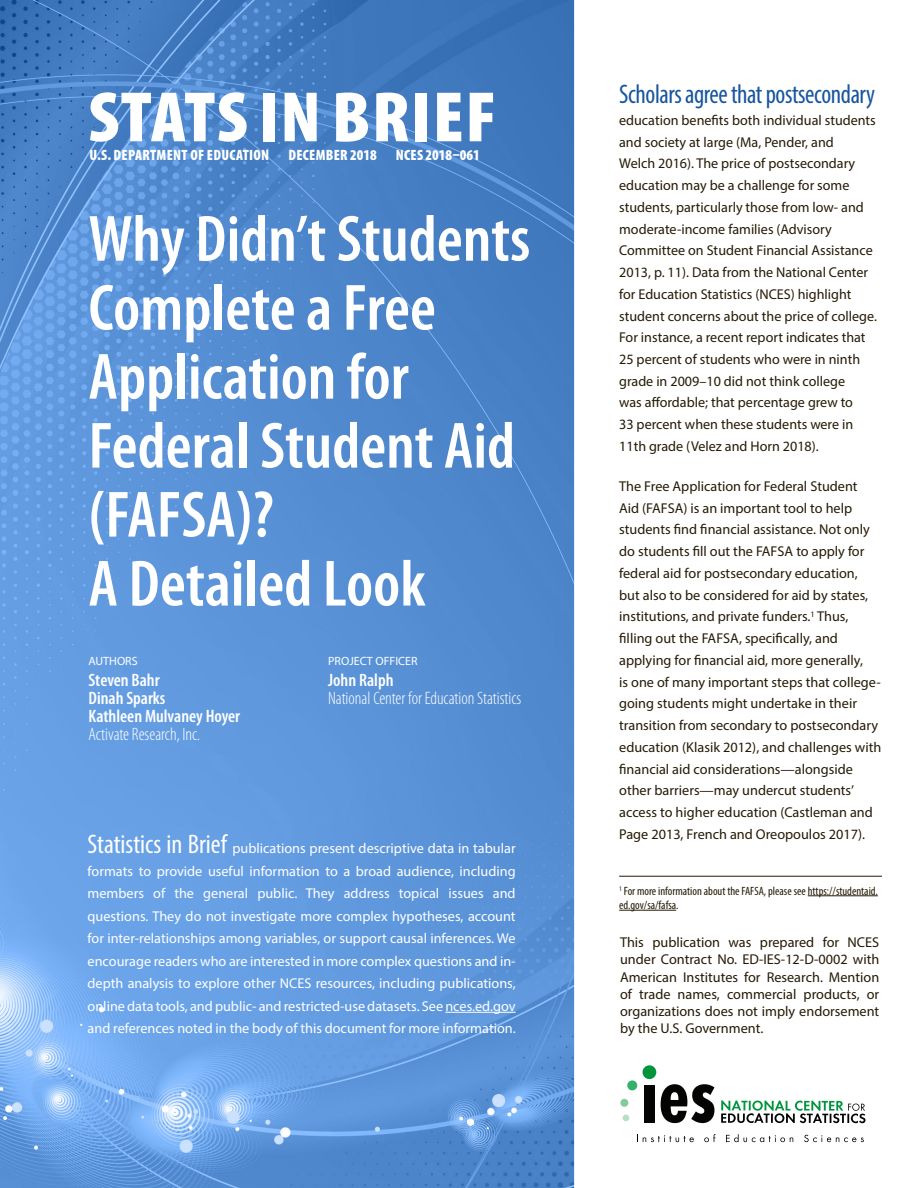
<style>
.page{position:relative;width:918px;height:1188px;background:#fff}
.page>*{position:absolute;margin:0;border:0;box-sizing:border-box;transform-origin:0 0}
.t1{font:900 condensed 72px "Myriad Pro";letter-spacing:.02em;color:#fff;scale:1.05 1}
.t2{font:600 condensed 66px/69px "Myriad Pro";color:#fff}
.t3{font:condensed 27px "Myriad Pro";letter-spacing:-.015em;color:#18559e;scale:.95 1}
.t4{font:600 condensed 18px/18px "Myriad Pro";color:#fff}
.t5{font:300 condensed 18px/18px "Myriad Pro";color:#fff}
.t6{font:900 condensed 15px "Myriad Pro";letter-spacing:.02em;color:#fff}
.t7{font:900 condensed 15px "Myriad Pro";color:#fff}
.t8{font:14.25px/21.8px "Myriad Pro";color:#251a05}
.t9{font:14.25px/22.5px "Myriad Pro";color:#fff;text-align:justify}
.t10{font:condensed 12px/14.4px "Myriad Pro";color:#251a05}
.t11{font:12px "Myriad Pro";color:#fff}
.t12{font:8.25px "Myriad Pro";color:#251a05}
.s1{font-weight:300}
.s2{font-weight:600}
.s3{font-stretch:condensed;font-size:27px}
</style>
<div class="page">
<img style="left:0;top:0;width:870px;height:1188px">
<div style="left:627px;top:1080px;width:10px;height:10px;background:#33b06c;border-radius:50%"></div>
<div style="left:620px;top:1099px;width:8px;height:8px;background:#83cb9b;border-radius:50%"></div>
<svg style="left:623px;top:1115px;width:6px;height:6px"></svg>
<div style="left:643px;top:1065px;width:13px;height:14px;background:#00943d;border-radius:50%"></div>
<div style="left:644px;top:1085px;width:11px;height:37px;background:#040503"></div>
<svg style="left:661px;top:1084px;width:53px;height:39px"></svg>
<svg style="left:721px;top:1100px;width:144px;height:23px"></svg>
<svg style="left:637px;top:1135px;width:57px;height:7px"></svg>
<svg style="left:704px;top:1134px;width:12px;height:8px"></svg>
<svg style="left:726px;top:1134px;width:67px;height:8px"></svg>
<svg style="left:804px;top:1135px;width:60px;height:7px"></svg>
<hr style="left:445px;top:1012px;width:71px;height:1px;background:#fff">
<hr style="left:619px;top:876px;width:263px;height:1px;background:#251a05">
<hr style="left:808px;top:895px;width:70px;height:1px;background:#251a05">
<hr style="left:619px;top:910px;width:57px;height:1px;background:#251a05">
<p class="t1" style="left:88px;top:77px;width:390px">STATS IN BRIEF</p>
<p class="t6" style="left:90px;top:147px;width:181px">U.S. DEPARTMENT OF EDUCATION</p>
<p class="t6" style="left:288px;top:147px;width:90px">DECEMBER 2018</p>
<p class="t7" style="left:396px;top:147px;width:86px">NCES 2018–061</p>
<h1 class="t2" style="left:88px;top:205px;width:443px">Why Didn’t Students<br>Complete a Free<br>Application for<br>Federal Student Aid (FAFSA)?<br>A Detailed Look</h1>
<p class="t11" style="left:88px;top:653px;width:51px">AUTHORS</p>
<p class="t4" style="left:88px;top:671px;width:153px">Steven Bahr<br>Dinah Sparks<br>Kathleen Mulvaney Hoyer<br><span class="s1">Activate Research, Inc.</span></p>
<p class="t11" style="left:328px;top:653px;width:91px">PROJECT OFFICER</p>
<p class="t5" style="left:328px;top:670px;width:195px"><span class="s2">John Ralph<br></span>National Center for Education Statistics</p>
<p class="t9" style="left:88px;top:837px;width:430px"><span class="s3">Statistics in Brief</span> publications present descriptive data in tabular formats to provide useful information to a broad audience, including members of the general public. They address topical issues and questions. They do not investigate more complex hypotheses, account for inter-relationships among variables, or support causal inferences. We encourage readers who are interested in more complex questions and in&shy;depth analysis to explore other NCES resources, including publications, online data tools, and public- and restricted-use datasets. See nces.ed.gov and references noted in the body of this document for more information.</p>
<p class="t3" style="left:619px;top:78px;width:271px">Scholars agree that postsecondary</p>
<p class="t8" style="left:619px;top:109px;width:259px">education benefits both individual students and society at large (Ma, Pender, and<br>Welch 2016). The price of postsecondary education may be a challenge for some students, particularly those from low- and moderate-income families (Advisory Committee on Student Financial Assistance 2013, p. 11). Data from the National Center for Education Statistics (NCES) highlight student concerns about the price of college.<br>For instance, a recent report indicates that 25 percent of students who were in ninth grade in 2009–10 did not think college<br>was affordable; that percentage grew to<br>33 percent when these students were in 11th grade (Velez and Horn 2018).</p>
<p class="t8" style="left:619px;top:475px;width:252px">The Free Application for Federal Student Aid (FAFSA) is an important tool to help students find financial assistance. Not only do students fill out the FAFSA to apply for federal aid for postsecondary education, but also to be considered for aid by states, institutions, and private funders.</p>
<p class="t8" style="left:619px;top:605px;width:264px;text-indent:198px">Thus, filling out the FAFSA, specifically, and applying for financial aid, more generally,<br>is one of many important steps that college&shy;going students might undertake in their transition from secondary to postsecondary education (Klasik 2012), and challenges with financial aid considerations—alongside other barriers—may undercut students’ access to higher education (Castleman and Page 2013, French and Oreopoulos 2017).</p>
<p class="t12" style="left:811px;top:609px;width:6px">1</p>
<p class="t10" style="left:619px;top:883px;width:260px"><sup>1</sup> For more information about the FAFSA, please see https://studentaid. ed.gov/sa/fafsa.</p>
<p class="t8" style="left:620px;top:934px;width:261px;line-height:17.1px;text-align:justify">This publication was prepared for NCES under Contract No. ED-IES-12-D-0002 with American Institutes for Research. Mention of trade names, commercial products, or organizations does not imply endorsement by the U.S. Government.</p>
</div>
